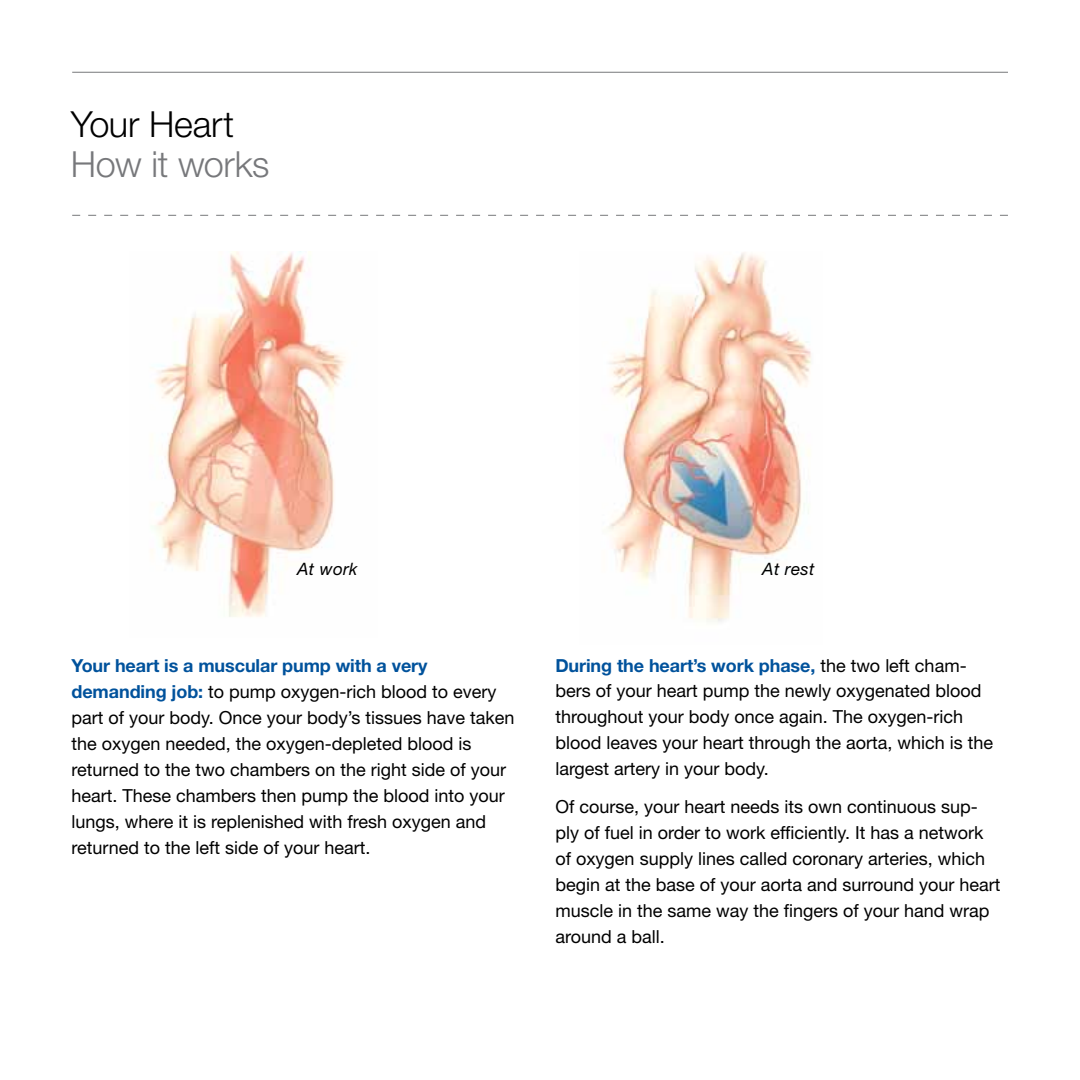
<style>
.page{position:relative;width:1080px;height:1080px;background:#fff}
.page>*{position:absolute;margin:0;border:0;box-sizing:border-box;transform-origin:0 0}
.t1{font:300 36px "Helvetica Neue LT Std";letter-spacing:-.01em;color:#77787b}
.t2{font:300 36px "Helvetica Neue LT Std";letter-spacing:-.005em;color:#000}
.t3{font:18px/26px "Helvetica Neue LT Std";color:#000}
.t4{font:italic 17.2px "Helvetica Neue LT Std";letter-spacing:.02em;color:#000}
.s1{font-weight:700;color:#00529c}
</style>
<div class="page">
<hr style="left:72px;top:72px;width:936px;height:1px;background:#77787b">
<svg style="left:72px;top:215px;width:936px;height:1px"></svg>
<img style="left:608px;top:252px;width:203px;height:370px">
<img style="left:151px;top:251px;width:195px;height:366px">
<h1 class="t2" style="left:71px;top:102px;width:165px">Your Heart</h1>
<h1 class="t1" style="left:71px;top:142px;width:200px">How it works</h1>
<p class="t4" style="left:297px;top:558px;width:62px">At work</p>
<p class="t4" style="left:762px;top:558px;width:54px">At rest</p>
<p class="t3" style="left:71px;top:652px;width:445px"><span class="s1">Your heart is a muscular pump with a very demanding job:</span> to pump oxygen-rich blood to every part of your body. Once your body’s tissues have taken the oxygen needed, the oxygen-depleted blood is returned to the two chambers on the right side of your heart. These chambers then pump the blood into your lungs, where it is replenished with fresh oxygen and returned to the left side of your heart.</p>
<p class="t3" style="left:555px;top:652px;width:439px"><span class="s1">During the heart’s work phase,</span> the two left cham&shy;bers of your heart pump the newly oxygenated blood throughout your body once again. The oxygen-rich blood leaves your heart through the aorta, which is the largest artery in your body.</p>
<p class="t3" style="left:555px;top:793px;width:447px">Of course, your heart needs its own continuous sup&shy;ply of fuel in order to work efficiently. It has a network of oxygen supply lines called coronary arteries, which begin at the base of your aorta and surround your heart muscle in the same way the fingers of your hand wrap around a ball.</p>
</div>
